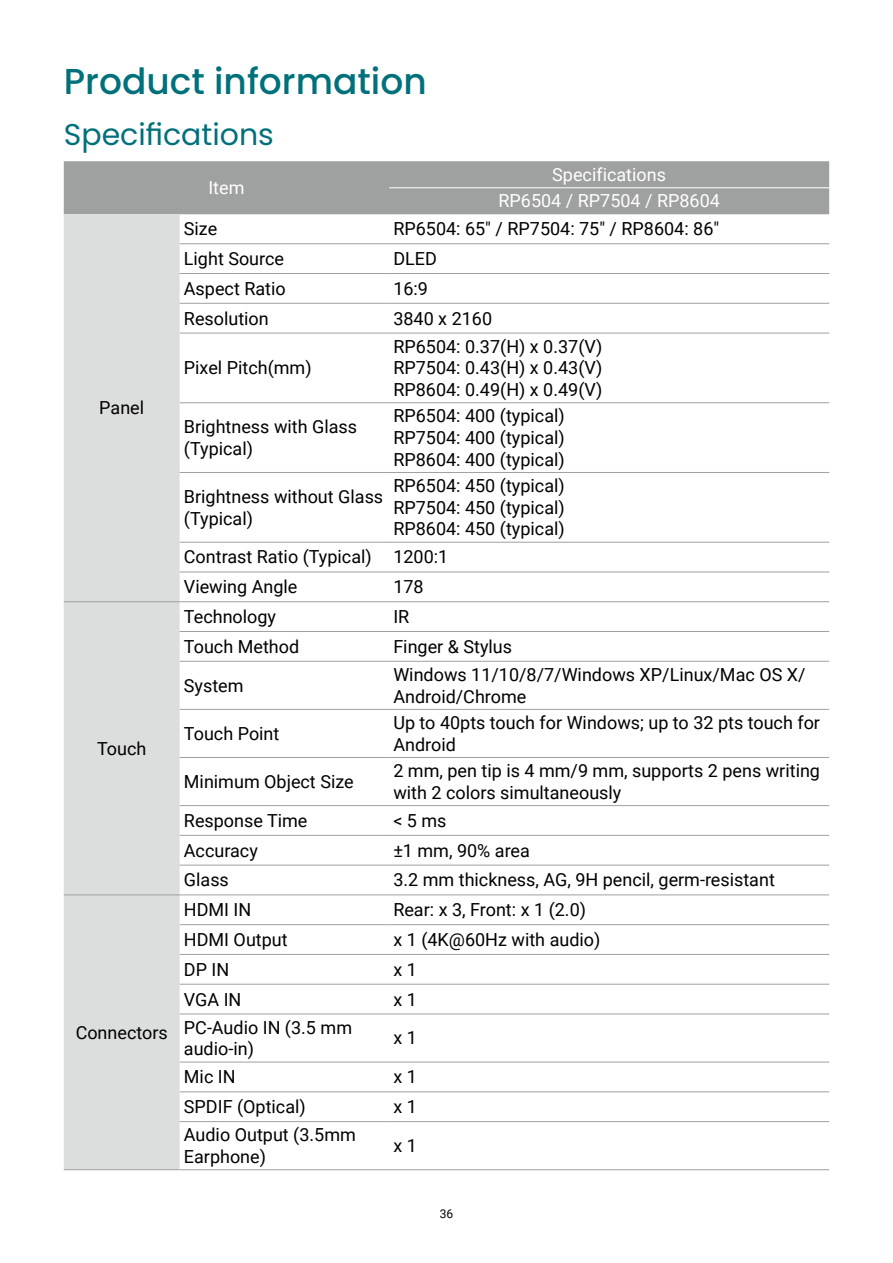
<style>
.page{position:relative;width:893px;height:1263px;background:#fff}
.page>*{position:absolute;margin:0;border:0;box-sizing:border-box;transform-origin:0 0}
.t1{font:500 36px "Poppins";color:#00707a}
.t2{font:30px "Poppins";color:#00707a}
.t3{font:18px/21.6px "Roboto";color:#000}
.t4{font:18px/26.5px "Roboto";color:#fff;text-align:center}
.t5{font:12px "Roboto";color:#000}
</style>
<div class="page">
<div style="left:64px;top:161px;width:765px;height:53px;background:#9fa0a0"></div>
<div style="left:64px;top:214px;width:116px;height:955px;background:#dcdddd"></div>
<hr style="left:180px;top:243px;width:209px;height:1px;background:#9fa0a0">
<hr style="left:389px;top:243px;width:440px;height:1px;background:#9fa0a0">
<hr style="left:180px;top:273px;width:209px;height:1px;background:#9fa0a0">
<hr style="left:389px;top:273px;width:440px;height:1px;background:#9fa0a0">
<hr style="left:180px;top:303px;width:209px;height:1px;background:#9fa0a0">
<hr style="left:389px;top:303px;width:440px;height:1px;background:#9fa0a0">
<hr style="left:180px;top:333px;width:209px;height:1px;background:#9fa0a0">
<hr style="left:389px;top:333px;width:440px;height:1px;background:#9fa0a0">
<hr style="left:180px;top:402px;width:209px;height:1px;background:#9fa0a0">
<hr style="left:389px;top:402px;width:440px;height:1px;background:#9fa0a0">
<hr style="left:180px;top:472px;width:209px;height:1px;background:#9fa0a0">
<hr style="left:389px;top:472px;width:440px;height:1px;background:#9fa0a0">
<hr style="left:180px;top:542px;width:209px;height:1px;background:#9fa0a0">
<hr style="left:389px;top:542px;width:440px;height:1px;background:#9fa0a0">
<hr style="left:180px;top:572px;width:209px;height:1px;background:#9fa0a0">
<hr style="left:389px;top:572px;width:440px;height:1px;background:#9fa0a0">
<hr style="left:64px;top:601px;width:116px;height:1px;background:#9fa0a0">
<hr style="left:180px;top:601px;width:209px;height:1px;background:#9fa0a0">
<hr style="left:389px;top:601px;width:440px;height:1px;background:#9fa0a0">
<hr style="left:180px;top:631px;width:209px;height:1px;background:#9fa0a0">
<hr style="left:389px;top:631px;width:440px;height:1px;background:#9fa0a0">
<hr style="left:180px;top:661px;width:209px;height:1px;background:#9fa0a0">
<hr style="left:389px;top:661px;width:440px;height:1px;background:#9fa0a0">
<hr style="left:180px;top:709px;width:209px;height:1px;background:#9fa0a0">
<hr style="left:389px;top:709px;width:440px;height:1px;background:#9fa0a0">
<hr style="left:180px;top:757px;width:209px;height:1px;background:#9fa0a0">
<hr style="left:389px;top:757px;width:440px;height:1px;background:#9fa0a0">
<hr style="left:180px;top:805px;width:209px;height:1px;background:#9fa0a0">
<hr style="left:389px;top:805px;width:440px;height:1px;background:#9fa0a0">
<hr style="left:180px;top:835px;width:209px;height:1px;background:#9fa0a0">
<hr style="left:389px;top:835px;width:440px;height:1px;background:#9fa0a0">
<hr style="left:180px;top:865px;width:209px;height:1px;background:#9fa0a0">
<hr style="left:389px;top:865px;width:440px;height:1px;background:#9fa0a0">
<hr style="left:64px;top:895px;width:116px;height:1px;background:#9fa0a0">
<hr style="left:180px;top:895px;width:209px;height:1px;background:#9fa0a0">
<hr style="left:389px;top:895px;width:440px;height:1px;background:#9fa0a0">
<hr style="left:180px;top:924px;width:209px;height:1px;background:#9fa0a0">
<hr style="left:389px;top:924px;width:440px;height:1px;background:#9fa0a0">
<hr style="left:180px;top:954px;width:209px;height:1px;background:#9fa0a0">
<hr style="left:389px;top:954px;width:440px;height:1px;background:#9fa0a0">
<hr style="left:180px;top:984px;width:209px;height:1px;background:#9fa0a0">
<hr style="left:389px;top:984px;width:440px;height:1px;background:#9fa0a0">
<hr style="left:180px;top:1014px;width:209px;height:1px;background:#9fa0a0">
<hr style="left:389px;top:1014px;width:440px;height:1px;background:#9fa0a0">
<hr style="left:180px;top:1062px;width:209px;height:1px;background:#9fa0a0">
<hr style="left:389px;top:1062px;width:440px;height:1px;background:#9fa0a0">
<hr style="left:180px;top:1091px;width:209px;height:1px;background:#9fa0a0">
<hr style="left:389px;top:1091px;width:440px;height:1px;background:#9fa0a0">
<hr style="left:180px;top:1121px;width:209px;height:1px;background:#9fa0a0">
<hr style="left:389px;top:1121px;width:440px;height:1px;background:#9fa0a0">
<hr style="left:64px;top:1169px;width:116px;height:1px;background:#9fa0a0">
<hr style="left:180px;top:1169px;width:209px;height:1px;background:#9fa0a0">
<hr style="left:389px;top:1169px;width:440px;height:1px;background:#9fa0a0">
<hr style="left:389px;top:187px;width:440px;height:1px;background:#fff">
<h1 class="t1" style="left:64px;top:61px;width:364px">Product information</h1>
<h2 class="t2" style="left:64px;top:117px;width:212px">Specifications</h2>
<p class="t4" style="left:208px;top:174px;width:38px">Item</p>
<p class="t4" style="left:498px;top:161px;width:223px">Specifications<br>RP6504 / RP7504 / RP8604</p>
<p class="t3" style="left:99px;top:396px;width:46px">Panel</p>
<p class="t3" style="left:97px;top:737px;width:51px">Touch</p>
<p class="t3" style="left:76px;top:1021px;width:94px">Connectors</p>
<p class="t3" style="left:184px;top:218px;width:35px">Size</p>
<p class="t3" style="left:393px;top:218px;width:327px">RP6504: 65" / RP7504: 75" / RP8604: 86"</p>
<p class="t3" style="left:184px;top:247px;width:102px">Light Source</p>
<p class="t3" style="left:393px;top:247px;width:45px">DLED</p>
<p class="t3" style="left:184px;top:277px;width:103px">Aspect Ratio</p>
<p class="t3" style="left:393px;top:277px;width:36px">16:9</p>
<p class="t3" style="left:184px;top:307px;width:86px">Resolution</p>
<p class="t3" style="left:393px;top:307px;width:100px">3840 x 2160</p>
<p class="t3" style="left:184px;top:356px;width:129px">Pixel Pitch(mm)</p>
<p class="t3" style="left:393px;top:335px;width:211px;text-align:justify">RP6504: 0.37(H) x 0.37(V)<br>RP7504: 0.43(H) x 0.43(V)<br>RP8604: 0.49(H) x 0.49(V)</p>
<p class="t3" style="left:184px;top:415px;width:175px">Brightness with Glass (Typical)</p>
<p class="t3" style="left:393px;top:405px;width:173px;text-align:justify">RP6504: 400 (typical)<br>RP7504: 400 (typical)<br>RP8604: 400 (typical)</p>
<p class="t3" style="left:184px;top:485px;width:201px">Brightness without Glass (Typical)</p>
<p class="t3" style="left:393px;top:474px;width:173px;text-align:justify">RP6504: 450 (typical)<br>RP7504: 450 (typical)<br>RP8604: 450 (typical)</p>
<p class="t3" style="left:184px;top:541px;width:266px;line-height:29.7px">Contrast Ratio (Typical) 1200:1<br>Viewing Angle</p>
<p class="t3" style="left:393px;top:575px;width:32px">178</p>
<p class="t3" style="left:184px;top:605px;width:94px">Technology</p>
<p class="t3" style="left:393px;top:605px;width:17px">IR</p>
<p class="t3" style="left:184px;top:635px;width:117px">Touch Method</p>
<p class="t3" style="left:393px;top:635px;width:120px">Finger &amp; Stylus</p>
<p class="t3" style="left:184px;top:674px;width:61px">System</p>
<p class="t3" style="left:393px;top:663px;width:414px">Windows 11/10/8/7/Windows XP/Linux/Mac OS X/<br>Android/Chrome</p>
<p class="t3" style="left:184px;top:722px;width:97px">Touch Point</p>
<p class="t3" style="left:393px;top:711px;width:428px">Up to 40pts touch for Windows; up to 32 pts touch for<br>Android</p>
<p class="t3" style="left:184px;top:770px;width:171px">Minimum Object Size</p>
<p class="t3" style="left:393px;top:759px;width:428px">2 mm, pen tip is 4 mm/9 mm, supports 2 pens writing with 2 colors simultaneously</p>
<p class="t3" style="left:184px;top:809px;width:125px">Response Time</p>
<p class="t3" style="left:393px;top:809px;width:55px">&lt; 5 ms</p>
<p class="t3" style="left:184px;top:839px;width:75px">Accuracy</p>
<p class="t3" style="left:393px;top:839px;width:138px">±1 mm, 90% area</p>
<p class="t3" style="left:184px;top:868px;width:46px">Glass</p>
<p class="t3" style="left:393px;top:868px;width:383px">3.2 mm thickness, AG, 9H pencil, germ-resistant</p>
<p class="t3" style="left:184px;top:898px;width:69px">HDMI IN</p>
<p class="t3" style="left:393px;top:898px;width:194px">Rear: x 3, Front: x 1 (2.0)</p>
<p class="t3" style="left:184px;top:928px;width:105px">HDMI Output</p>
<p class="t3" style="left:393px;top:928px;width:209px">x 1 (4K@60Hz with audio)</p>
<p class="t3" style="left:184px;top:958px;width:47px">DP IN</p>
<p class="t3" style="left:393px;top:958px;width:25px">x 1</p>
<p class="t3" style="left:184px;top:988px;width:59px">VGA IN</p>
<p class="t3" style="left:393px;top:988px;width:25px">x 1</p>
<p class="t3" style="left:184px;top:1016px;width:170px">PC-Audio IN (3.5 mm audio-in)</p>
<p class="t3" style="left:393px;top:1026px;width:25px">x 1</p>
<p class="t3" style="left:184px;top:1065px;width:53px">Mic IN</p>
<p class="t3" style="left:393px;top:1065px;width:25px">x 1</p>
<p class="t3" style="left:184px;top:1095px;width:123px">SPDIF (Optical)</p>
<p class="t3" style="left:393px;top:1095px;width:25px">x 1</p>
<p class="t3" style="left:184px;top:1123px;width:174px">Audio Output (3.5mm<br>Earphone)</p>
<p class="t3" style="left:393px;top:1134px;width:25px">x 1</p>
<p class="t5" style="left:440px;top:1205px;width:15px">36</p>
</div>
